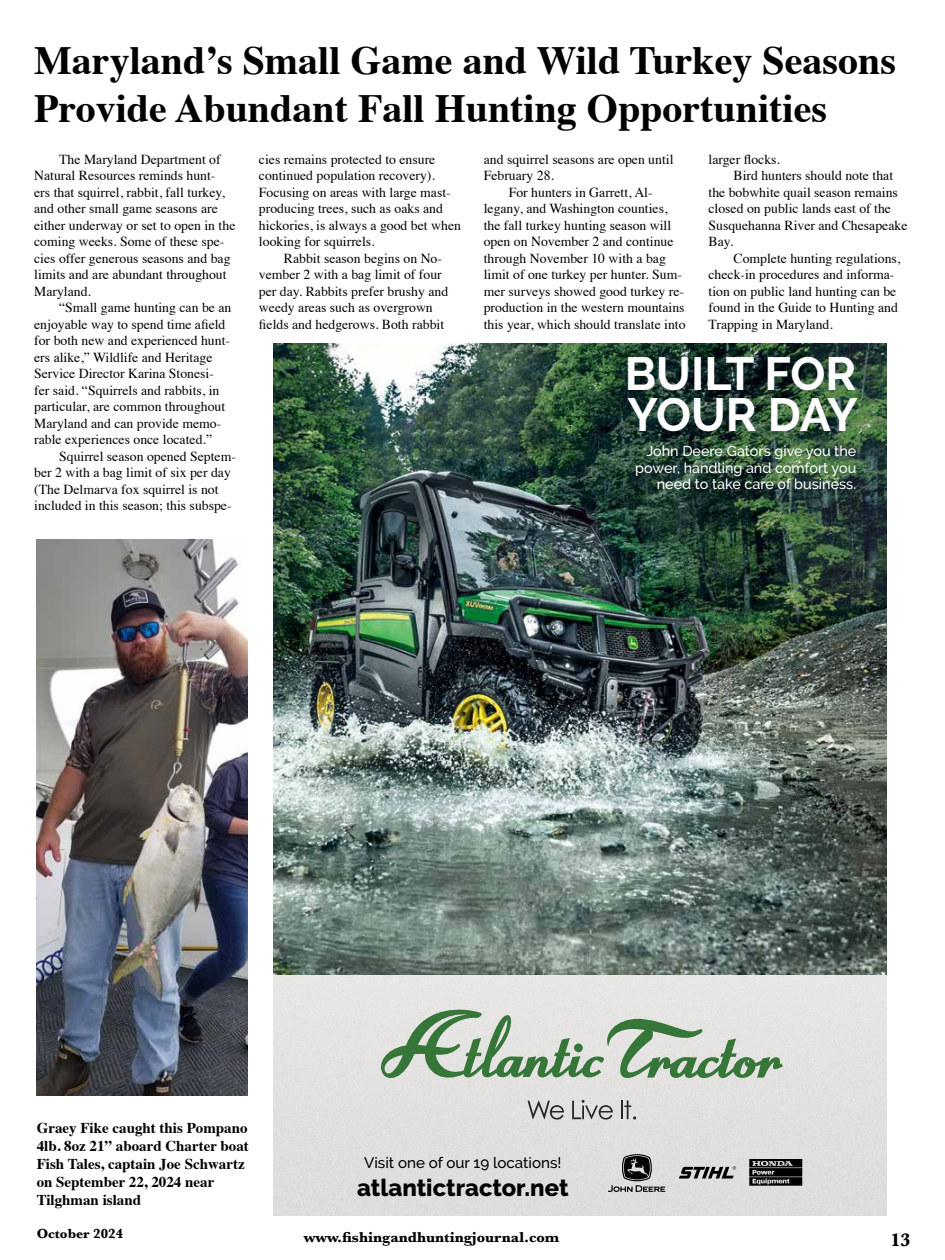
<style>
.page{position:relative;width:945px;height:1260px;background:#fff}
.page>*{position:absolute;margin:0;border:0;box-sizing:border-box;transform-origin:0 0}
.t1{font:700 46.38px/40.9px "Raleway";color:#fff}
.t2{font:700 40px/48px "Times";color:#000}
.t3{font:800 23.75px "Raleway";color:#000}
.t4{font:700 18.75px "Baskerville";color:#000}
.t5{font:500 15.12px "Raleway";color:#000}
.t6{font:700 15px/18px "Times";color:#000}
.t7{font:700 15px "Baskerville";color:#000}
.t8{font:500 14.38px/16.6px "Raleway";color:#fff;text-align:right}
.t9{font:13.75px/16.5px "Times";color:#000}
.t10{font:700 13.75px "Baskerville";color:#000}
</style>
<div class="page">
<div style="left:273px;top:974px;width:108px;height:242px;background:#e2e1e0"></div>
<div style="left:381px;top:974px;width:133px;height:242px;background:#dfdfdf"></div>
<div style="left:514px;top:974px;width:130px;height:242px;background:#dfdfdf"></div>
<div style="left:644px;top:974px;width:132px;height:242px;background:#dfdfdf"></div>
<div style="left:776px;top:974px;width:110px;height:242px;background:#e2e1e1"></div>
<svg style="left:749px;top:1159px;width:53px;height:27px"></svg>
<svg style="left:679px;top:1166px;width:57px;height:13px"></svg>
<svg style="left:608px;top:1154px;width:57px;height:39px;background:#979797"></svg>
<svg style="left:377px;top:1008px;width:406px;height:112px;background:#c2cdc1"></svg>
<img style="left:273px;top:343px;width:613px;height:631px">
<img style="left:37px;top:540px;width:211px;height:555px">
<h2 class="t2" style="left:34px;top:32px;width:863px">Maryland’s Small Game and Wild Turkey Seasons<br>Provide Abundant Fall Hunting Opportunities</h2>
<p class="t9" style="left:34px;top:150px;width:203px;text-indent:25px">The Maryland Department of<br>Natural Resources reminds hunt-<br>ers that squirrel, rabbit, fall turkey, and other small game seasons are either underway or set to open in the coming weeks. Some of these spe&shy;cies offer generous seasons and bag limits and are abundant throughout<br>Maryland.</p>
<p class="t9" style="left:34px;top:298px;width:199px;text-indent:25px">“Small game hunting can be an enjoyable way to spend time afield for both new and experienced hunt&shy;ers alike,” Wildlife and Heritage Service Director Karina Stonesi&shy;fer said. “Squirrels and rabbits, in particular, are common throughout Maryland and can provide memo&shy;rable experiences once located.”</p>
<p class="t9" style="left:34px;top:447px;width:203px;text-indent:25px">Squirrel season opened Septem&shy;ber 2 with a bag limit of six per day (The Delmarva fox squirrel is not included in this season; this subspe-</p>
<p class="t9" style="left:709px;top:150px;width:73px">larger flocks.</p>
<p class="t9" style="left:734px;top:166px;width:161px">Bird hunters should note that</p>
<p class="t9" style="left:709px;top:183px;width:191px">the bobwhite quail season remains</p>
<p class="t9" style="left:709px;top:199px;width:184px">closed on public lands east of the</p>
<p class="t9" style="left:709px;top:216px;width:200px">Susquehanna River and Chesapeake</p>
<p class="t9" style="left:709px;top:232px;width:26px">Bay.</p>
<p class="t9" style="left:734px;top:249px;width:168px">Complete hunting regulations,</p>
<p class="t9" style="left:709px;top:265px;width:187px">check-in procedures and informa-</p>
<p class="t9" style="left:709px;top:282px;width:189px">tion on public land hunting can be</p>
<p class="t9" style="left:709px;top:298px;width:191px">found in the Guide to Hunting and</p>
<p class="t9" style="left:709px;top:315px;width:126px">Trapping in Maryland.</p>
<p class="t9" style="left:484px;top:150px;width:191px">and squirrel seasons are open until</p>
<p class="t9" style="left:484px;top:166px;width:72px">February 28.</p>
<p class="t9" style="left:509px;top:183px;width:145px">For hunters in Garrett, Al-</p>
<p class="t9" style="left:484px;top:199px;width:185px">legany, and Washington counties,</p>
<p class="t9" style="left:484px;top:216px;width:189px">the fall turkey hunting season will</p>
<p class="t9" style="left:484px;top:232px;width:191px">open on November 2 and continue</p>
<p class="t9" style="left:484px;top:249px;width:184px">through November 10 with a bag</p>
<p class="t9" style="left:484px;top:265px;width:200px">limit of one turkey per hunter. Sum-</p>
<p class="t9" style="left:484px;top:282px;width:202px">mer surveys showed good turkey re-</p>
<p class="t9" style="left:484px;top:298px;width:202px">production in the western mountains</p>
<p class="t9" style="left:484px;top:315px;width:203px">this year, which should translate into</p>
<p class="t9" style="left:259px;top:150px;width:204px">cies remains protected to ensure continued population recovery).<br>Focusing on areas with large mast&shy;producing trees, such as oaks and hickories, is always a good bet when looking for squirrels.</p>
<p class="t9" style="left:259px;top:249px;width:191px;text-indent:25px">Rabbit season begins on No&shy;vember 2 with a bag limit of four per day. Rabbits prefer brushy and weedy areas such as overgrown fields and hedgerows. Both rabbit</p>
<h1 class="t1" style="left:625px;top:353px;width:235px">BUILT FOR<br>YOUR DAY</h1>
<p class="t8" style="left:635px;top:443px;width:223px">John Deere Gators give you the power, handling and comfort you need to take care of business.</p>
<p class="t6" style="left:37px;top:1117px;width:214px">Graey Fike caught this Pompano<br>4lb. 8oz 21” aboard Charter boat<br>Fish Tales, captain Joe Schwartz on September 22, 2024 near<br>Tilghman island</p>
<p class="t10" style="left:37px;top:1224px;width:88px">October 2024</p>
<p class="t5" style="left:364px;top:1153px;width:199px">Visit one of our 19 locations!</p>
<h3 class="t3" style="left:357px;top:1174px;width:213px">atlantictractor.net</h3>
<p class="t7" style="left:304px;top:1226px;width:257px">www.fishingandhuntingjournal.com</p>
<h3 class="t4" style="left:890px;top:1227px;width:22px">13</h3>
</div>
